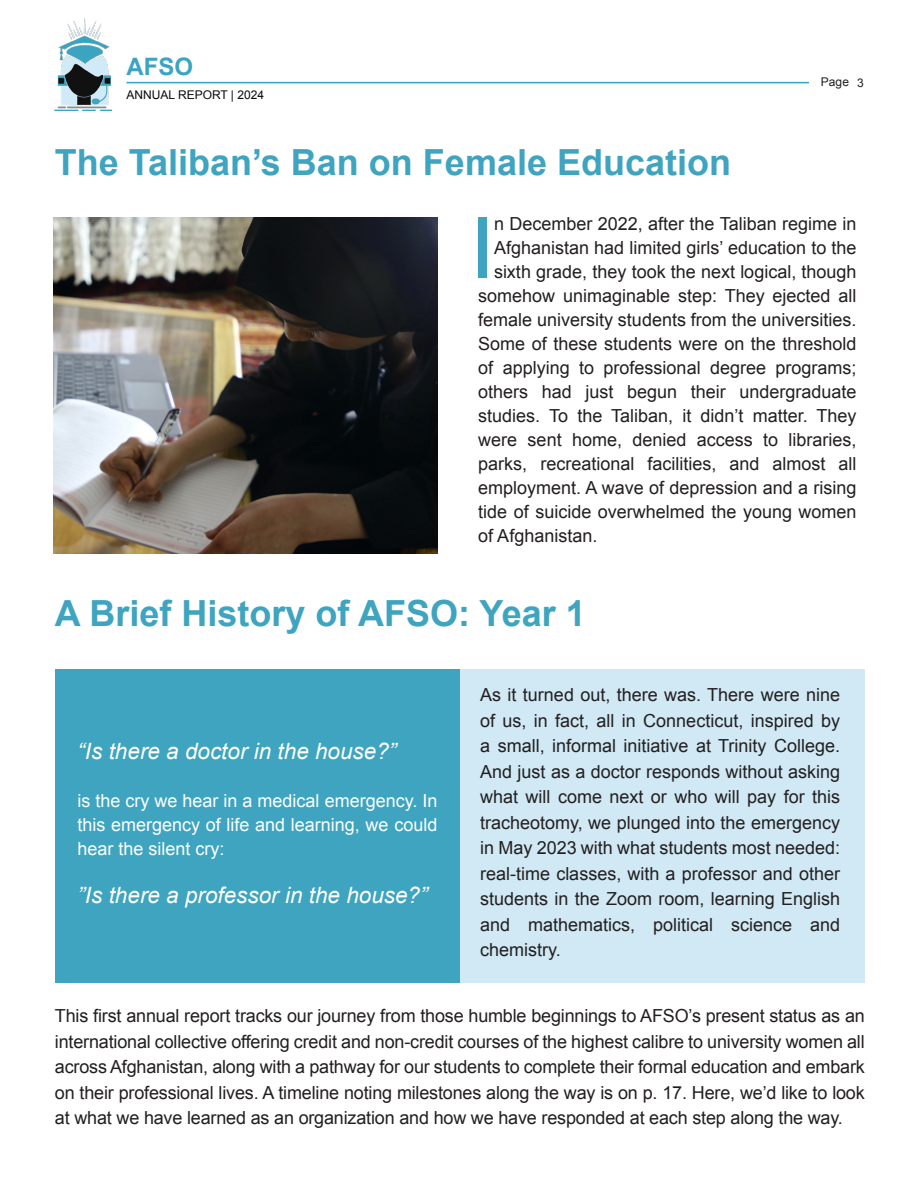
<style>
.page{position:relative;width:918px;height:1188px;background:#fff}
.page>*{position:absolute;margin:0;border:0;box-sizing:border-box;transform-origin:0 0}
.t1{font:85.05px "Arial";color:#3ea4c0}
.t2{font:700 36px "Arial";color:#3ea4c0}
.t3{font:700 24px "Arial";color:#3aa5c1}
.t4{font:italic 22.5px "Arial";color:#fff}
.t5{font:18px/25.5px "Arial";color:#231f20;text-align:justify}
.t6{font:18px/24px "Arial";color:#fff;text-align:justify}
.t7{font:12px "Arial";color:#0a0b0a}
.t8{font:12px "Arial";color:#231f20}
</style>
<div class="page">
<img style="left:53px;top:217px;width:385px;height:336px">
<div style="left:55px;top:669px;width:405px;height:314px;background:#3ea4c0"></div>
<div style="left:460px;top:669px;width:405px;height:314px;background:#d0e9f5"></div>
<hr style="left:126px;top:82px;width:683px;height:1px;background:#30a4c0">
<img style="left:54px;top:19px;width:58px;height:92px">
<h3 class="t3" style="left:126px;top:51px;width:68px">AFSO</h3>
<p class="t7" style="left:126px;top:87px;width:139px">ANNUAL REPORT | 2024</p>
<p class="t2" style="left:55px;top:138px;width:678px">The Taliban’s Ban on Female Education</p>
<p class="t8" style="left:821px;top:74px;width:45px">Page 3</p>
<p class="t1" style="left:470px;top:193px;width:25px">I</p>
<p class="t5" style="left:494px;top:211px;width:364px">n December 2022, after the Taliban regime in</p>
<p class="t5" style="left:494px;top:235px;width:364px">Afghanistan had limited girls’ education to the</p>
<p class="t5" style="left:494px;top:259px;width:364px">sixth grade, they took the next logical, though</p>
<p class="t5" style="left:478px;top:283px;width:380px">somehow unimaginable step: They ejected all</p>
<p class="t5" style="left:478px;top:307px;width:380px">female university students from the universities.</p>
<p class="t5" style="left:478px;top:331px;width:380px">Some of these students were on the threshold</p>
<p class="t5" style="left:478px;top:355px;width:380px">of applying to professional degree programs;</p>
<p class="t5" style="left:478px;top:379px;width:380px">others had just begun their undergraduate</p>
<p class="t5" style="left:478px;top:403px;width:380px">studies. To the Taliban, it didn’t matter. They</p>
<p class="t5" style="left:478px;top:427px;width:380px">were sent home, denied access to libraries,</p>
<p class="t5" style="left:478px;top:451px;width:380px">parks, recreational facilities, and almost all</p>
<p class="t5" style="left:478px;top:475px;width:380px">employment. A wave of depression and a rising</p>
<p class="t5" style="left:478px;top:499px;width:380px">tide of suicide overwhelmed the young women</p>
<p class="t5" style="left:478px;top:523px;width:121px">of Afghanistan.</p>
<p class="t2" style="left:55px;top:589px;width:532px">A Brief History of AFSO: Year 1</p>
<p class="t4" style="left:77px;top:736px;width:320px">“Is there a doctor in the house?”</p>
<p class="t6" style="left:77px;top:789px;width:361px">is the cry we hear in a medical emergency. In this emergency of life and learning, we could hear the silent cry:</p>
<p class="t4" style="left:77px;top:880px;width:352px">”Is there a professor in the house?”</p>
<p class="t5" style="left:480px;top:682px;width:361px">As it turned out, there was. There were nine of us, in fact, all in Connecticut, inspired by a small, informal initiative at Trinity College.<br>And just as a doctor responds without asking what will come next or who will pay for this tracheotomy, we plunged into the emergency in May 2023 with what students most needed: real-time classes, with a professor and other students in the Zoom room, learning English and mathematics, political science and chemistry.</p>
<p class="t5" style="left:55px;top:1003px;width:811px">This first annual report tracks our journey from those humble beginnings to AFSO’s present status as an international collective offering credit and non-credit courses of the highest calibre to university women all across Afghanistan, along with a pathway for our students to complete their formal education and embark on their professional lives. A timeline noting milestones along the way is on p. 17. Here, we’d like to look at what we have learned as an organization and how we have responded at each step along the way.</p>
</div>
